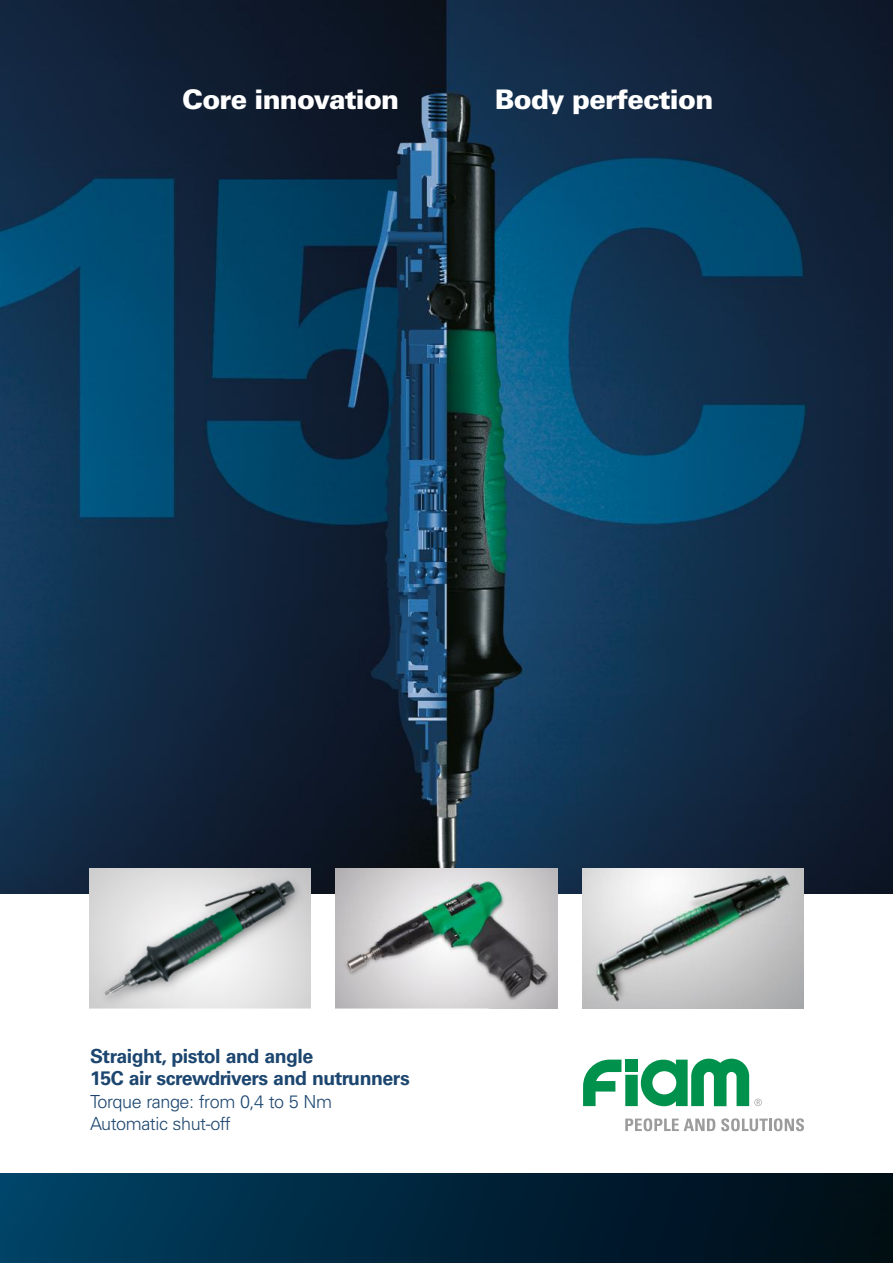
<style>
.page{position:relative;width:893px;height:1263px;background:#fff}
.page>*{position:absolute;margin:0;border:0;box-sizing:border-box;transform-origin:0 0}
.t1{font:900 27px "Univers LT Std";letter-spacing:-.03em;color:#fff}
.t2{font:700 19.5px/22.5px "Univers LT Std";letter-spacing:-.025em;color:#1c466f}
.t3{font:300 18px/22.5px "Univers LT Std";letter-spacing:-.025em;color:#1c466f}
</style>
<div class="page">
<img style="left:0;top:0;width:893px;height:893px">
<img style="left:89px;top:868px;width:221px;height:140px">
<img style="left:336px;top:868px;width:221px;height:140px">
<img style="left:583px;top:868px;width:221px;height:140px">
<div style="left:89px;top:1008px;width:400px;height:124px;border:2px solid #fff"></div>
<svg style="left:583px;top:1059px;width:38px;height:47px"></svg>
<div style="left:625px;top:1075px;width:13px;height:31px;background:#00914c"></div>
<div style="left:625px;top:1059px;width:13px;height:13px;background:#00914c"></div>
<svg style="left:641px;top:1059px;width:121px;height:47px"></svg>
<svg style="left:625px;top:1118px;width:179px;height:13px"></svg>
<img style="left:0;top:1174px;width:893px;height:89px">
<h1 class="t1" style="left:182px;top:82px;width:219px">Core innovation</h1>
<h1 class="t1" style="left:495px;top:82px;width:220px">Body perfection</h1>
<p class="t2" style="left:90px;top:1045px;width:321px">Straight, pistol and angle<br>15C air screwdrivers and nutrunners</p>
<p class="t3" style="left:90px;top:1090px;width:244px">Torque range: from 0,4 to 5 Nm<br>Automatic shut-off</p>
</div>
